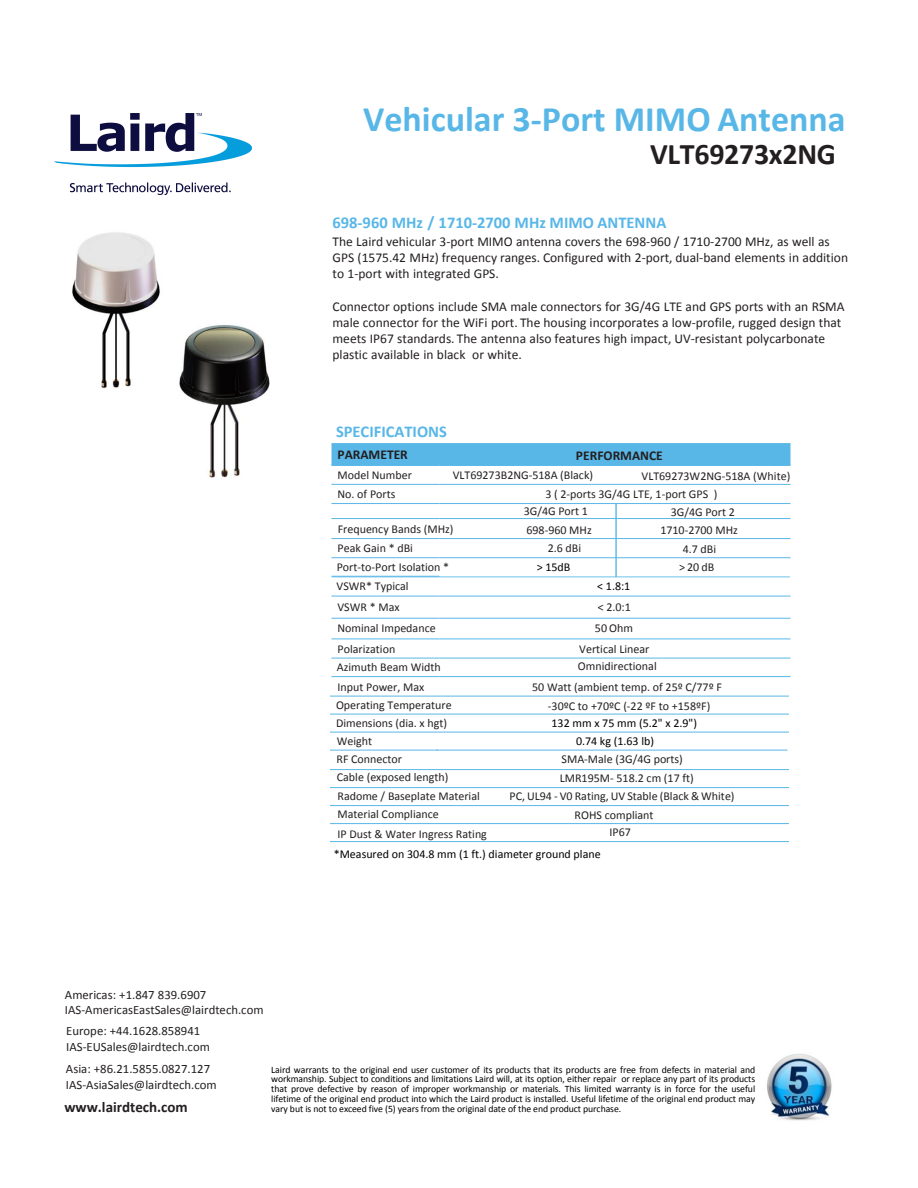
<style>
.page{position:relative;width:918px;height:1188px;background:#fff}
.page>*{position:absolute;margin:0;border:0;box-sizing:border-box;transform-origin:0 0}
.t1{font:700 36px "Calibri";color:#58b7e7}
.t2{font:700 30px "Calibri";letter-spacing:-.01em;color:#231f20}
.t3{font:700 16.5px "Calibri";color:#58b7e7}
.t4{font:700 15px "Calibri";color:#231f20}
.t5{font:13.5px/16.2px "Calibri";color:#231f20}
.t6{font:700 13.5px "Calibri";color:#231f20}
.t7{font:12.75px/15.3px "Calibri";color:#231f20}
.t8{font:12px/19px "Calibri";color:#231f20}
.t9{font:12px "Calibri";color:#000}
.t10{font:9.75px/9.8px "Calibri";letter-spacing:-.01em;color:#000;text-align:justify}
.s1{font-style:inherit}
</style>
<div class="page">
<div style="left:332px;top:443px;width:458px;height:21px;background:#58b7e7"></div>
<hr style="left:332px;top:464px;width:108px;height:2px;background:#58b7e7">
<hr style="left:440px;top:464px;width:351px;height:2px;background:#58b7e7">
<hr style="left:332px;top:484px;width:108px;height:1px;background:#58b7e7">
<hr style="left:440px;top:484px;width:351px;height:1px;background:#58b7e7">
<hr style="left:332px;top:503px;width:108px;height:1px;background:#58b7e7">
<hr style="left:440px;top:503px;width:351px;height:1px;background:#58b7e7">
<hr style="left:332px;top:538px;width:108px;height:1px;background:#58b7e7">
<hr style="left:440px;top:538px;width:351px;height:1px;background:#58b7e7">
<hr style="left:332px;top:557px;width:108px;height:1px;background:#58b7e7">
<hr style="left:440px;top:557px;width:351px;height:1px;background:#58b7e7">
<hr style="left:332px;top:576px;width:458px;height:1px;background:#58b7e7">
<hr style="left:332px;top:596px;width:108px;height:1px;background:#58b7e7">
<hr style="left:440px;top:596px;width:351px;height:1px;background:#58b7e7">
<hr style="left:332px;top:639px;width:108px;height:1px;background:#58b7e7">
<hr style="left:440px;top:639px;width:351px;height:1px;background:#58b7e7">
<hr style="left:332px;top:658px;width:108px;height:1px;background:#58b7e7">
<hr style="left:440px;top:658px;width:351px;height:1px;background:#58b7e7">
<hr style="left:332px;top:676px;width:108px;height:1px;background:#58b7e7">
<hr style="left:440px;top:676px;width:351px;height:1px;background:#58b7e7">
<hr style="left:330px;top:696px;width:108px;height:1px;background:#58b7e7">
<hr style="left:438px;top:696px;width:351px;height:1px;background:#58b7e7">
<hr style="left:330px;top:714px;width:108px;height:1px;background:#58b7e7">
<hr style="left:438px;top:714px;width:351px;height:1px;background:#58b7e7">
<hr style="left:330px;top:732px;width:108px;height:1px;background:#58b7e7">
<hr style="left:438px;top:732px;width:351px;height:1px;background:#58b7e7">
<hr style="left:330px;top:750px;width:108px;height:1px;background:#58b7e7">
<hr style="left:437px;top:750px;width:351px;height:1px;background:#58b7e7">
<hr style="left:330px;top:769px;width:108px;height:1px;background:#58b7e7">
<hr style="left:438px;top:769px;width:351px;height:1px;background:#58b7e7">
<hr style="left:330px;top:787px;width:108px;height:1px;background:#58b7e7">
<hr style="left:438px;top:787px;width:351px;height:1px;background:#58b7e7">
<hr style="left:330px;top:805px;width:108px;height:1px;background:#58b7e7">
<hr style="left:438px;top:805px;width:351px;height:1px;background:#58b7e7">
<hr style="left:330px;top:823px;width:108px;height:1px;background:#58b7e7">
<hr style="left:438px;top:823px;width:351px;height:1px;background:#58b7e7">
<hr style="left:330px;top:841px;width:108px;height:1px;background:#58b7e7">
<hr style="left:438px;top:841px;width:351px;height:1px;background:#58b7e7">
<hr style="left:616px;top:503px;width:1px;height:74px;background:#58b7e7">
<img style="left:55px;top:113px;width:197px;height:82px">
<hr style="left:332px;top:618px;width:108px;height:1px;background:#58b7e7">
<hr style="left:440px;top:618px;width:351px;height:1px;background:#58b7e7">
<hr style="left:332px;top:518px;width:108px;height:1px;background:#58b7e7">
<hr style="left:440px;top:518px;width:351px;height:1px;background:#58b7e7">
<img style="left:72px;top:232px;width:88px;height:157px">
<img style="left:154px;top:310px;width:116px;height:168px">
<img style="left:767px;top:1054px;width:65px;height:67px">
<h1 class="t1" style="left:363px;top:96px;width:484px">Vehicular 3<span class="s1">-Port</span> MIMO Antenna</h1>
<h2 class="t2" style="left:650px;top:135px;width:187px">VLT69273<span class="s1">x2NG</span></h2>
<h3 class="t3" style="left:333px;top:212px;width:335px">698-960 MHz / 1710-2700 MHz <span class="s1">M</span>IMO ANTENNA</h3>
<p class="t5" style="left:333px;top:233px;width:517px">The Laird vehicular 3-port MIMO antenna covers the 698-960 / 1710-2700 MHz, as well as<br>GPS (1575.42 MHz) frequency ranges. Configured with 2-port, dual-band elements in addition to 1-port with integrated GPS.</p>
<p class="t5" style="left:333px;top:298px;width:514px">Connector options include SMA male connectors for 3G/4G LTE and GPS ports with an RSMA male connector for the WiFi port. The housing incorporates a low-profile, rugged design that meets IP67 standards. The antenna also features high impact, UV-resistant polycarbonate plastic available in black or white.</p>
<h3 class="t3" style="left:336px;top:421px;width:112px">SPECIFICATIONS</h3>
<p class="t6" style="left:338px;top:446px;width:72px">PARAMETER</p>
<p class="t8" style="left:338px;top:466px;width:76px">Model Number</p>
<p class="t8" style="left:453px;top:466px;width:142px">VLT69273B2NG-518A (Black)</p>
<p class="t8" style="left:338px;top:485px;width:59px">No. of Ports</p>
<p class="t8" style="left:545px;top:485px;width:173px">3 ( 2-ports 3G/4G LTE, 1-port GPS )</p>
<p class="t6" style="left:576px;top:447px;width:88px">PERFORMANCE</p>
<p class="t8" style="left:642px;top:466px;width:150px">VLT69273W2NG-518A (White)</p>
<p class="t8" style="left:524px;top:501px;width:70px">3G/4G Port 1<br>698-960 MHz</p>
<p class="t8" style="left:671px;top:503px;width:66px">3G/4G Port 2</p>
<p class="t8" style="left:338px;top:520px;width:118px">Frequency Bands (MHz)<br>Peak Gain * dBi</p>
<p class="t8" style="left:660px;top:520px;width:79px">1710-2700 MHz</p>
<p class="t8" style="left:548px;top:539px;width:35px">2.6 dBi</p>
<p class="t9" style="left:537px;top:560px;width:35px">&gt; 15dB</p>
<p class="t8" style="left:683px;top:539px;width:35px">4.7 dBi</p>
<p class="t8" style="left:337px;top:558px;width:114px">Port-to-Port Isolation *</p>
<p class="t8" style="left:679px;top:558px;width:37px">&gt; 20 dB</p>
<p class="t9" style="left:597px;top:578px;width:35px">&lt; 1.8:1</p>
<p class="t8" style="left:337px;top:576px;width:74px">VSWR* Typical</p>
<p class="t8" style="left:338px;top:597px;width:64px">VSWR * Max</p>
<p class="t8" style="left:598px;top:597px;width:35px">&lt; 2.0:1</p>
<p class="t8" style="left:338px;top:619px;width:100px">Nominal Impedance</p>
<p class="t8" style="left:595px;top:619px;width:40px">50 Ohm</p>
<p class="t8" style="left:338px;top:639px;width:59px">Polarization</p>
<p class="t8" style="left:579px;top:639px;width:72px">Vertical Linear</p>
<p class="t8" style="left:337px;top:657px;width:105px">Azimuth Beam Width</p>
<p class="t8" style="left:578px;top:657px;width:80px">Omnidirectional</p>
<p class="t8" style="left:338px;top:677px;width:88px">Input Power, Max</p>
<p class="t8" style="left:532px;top:677px;width:191px">50 Watt (ambient temp. of 25º C/77º F</p>
<p class="t8" style="left:336px;top:713px;width:113px">Dimensions (dia. x hgt)</p>
<p class="t8" style="left:336px;top:695px;width:117px">Operating Temperature</p>
<p class="t8" style="left:548px;top:697px;width:164px">-30ºC to +70ºC (-22 ºF to +158ºF)</p>
<p class="t9" style="left:552px;top:715px;width:147px">132 mm x 75 mm (5.2" x 2.9")</p>
<p class="t8" style="left:337px;top:732px;width:37px">Weight</p>
<p class="t9" style="left:576px;top:733px;width:80px">0.74 kg (1.63 lb)</p>
<p class="t8" style="left:562px;top:750px;width:123px">SMA-Male (3G/4G ports)</p>
<p class="t8" style="left:336px;top:749px;width:67px">RF Connector</p>
<p class="t8" style="left:338px;top:787px;width:144px">Radome / Baseplate Material</p>
<p class="t8" style="left:510px;top:787px;width:227px">PC, UL94 - V0 Rating, UV Stable (Black &amp; White)</p>
<p class="t8" style="left:338px;top:805px;width:103px">Material Compliance</p>
<p class="t8" style="left:575px;top:806px;width:81px">ROHS compliant</p>
<p class="t8" style="left:337px;top:768px;width:113px">Cable (exposed length)</p>
<p class="t8" style="left:560px;top:769px;width:135px">LMR195M- 518.2 cm (17 ft)</p>
<p class="t8" style="left:338px;top:824px;width:151px">IP Dust &amp; Water Ingress Rating</p>
<p class="t9" style="left:334px;top:846px;width:269px">*Measured on 304.8 mm (1 ft.) diameter ground plane</p>
<p class="t8" style="left:610px;top:823px;width:23px">IP67</p>
<p class="t7" style="left:65px;top:987px;width:200px">Americas: +1.847 839.6907<br>IAS-AmericasEastSales@lairdtech.com</p>
<p class="t7" style="left:66px;top:1022px;width:145px;line-height:16.8px">Europe: +44.1628.858941<br>IAS-EUSales@lairdtech.com</p>
<p class="t7" style="left:66px;top:1061px;width:152px;line-height:16.2px">Asia: +86.21.5855.0827.127<br>IAS-AsiaSales@lairdtech.com</p>
<p class="t4" style="left:64px;top:1098px;width:125px">www.lairdtech.com</p>
<p class="t10" style="left:271px;top:1065px;width:486px">Laird warrants to the original end user customer of its products that its products are free from defects in material and workmanship. Subject to conditions and limitations Laird will, at its option, either repair or replace any part of its products that prove defective by reason of improper workmanship or materials. This limited warranty is in force for the useful lifetime of the original end product into which the Laird product is installed. Useful lifetime of the original end product may vary but is not to exceed five (5) years from the original date of the end product purchase.</p>
</div>
